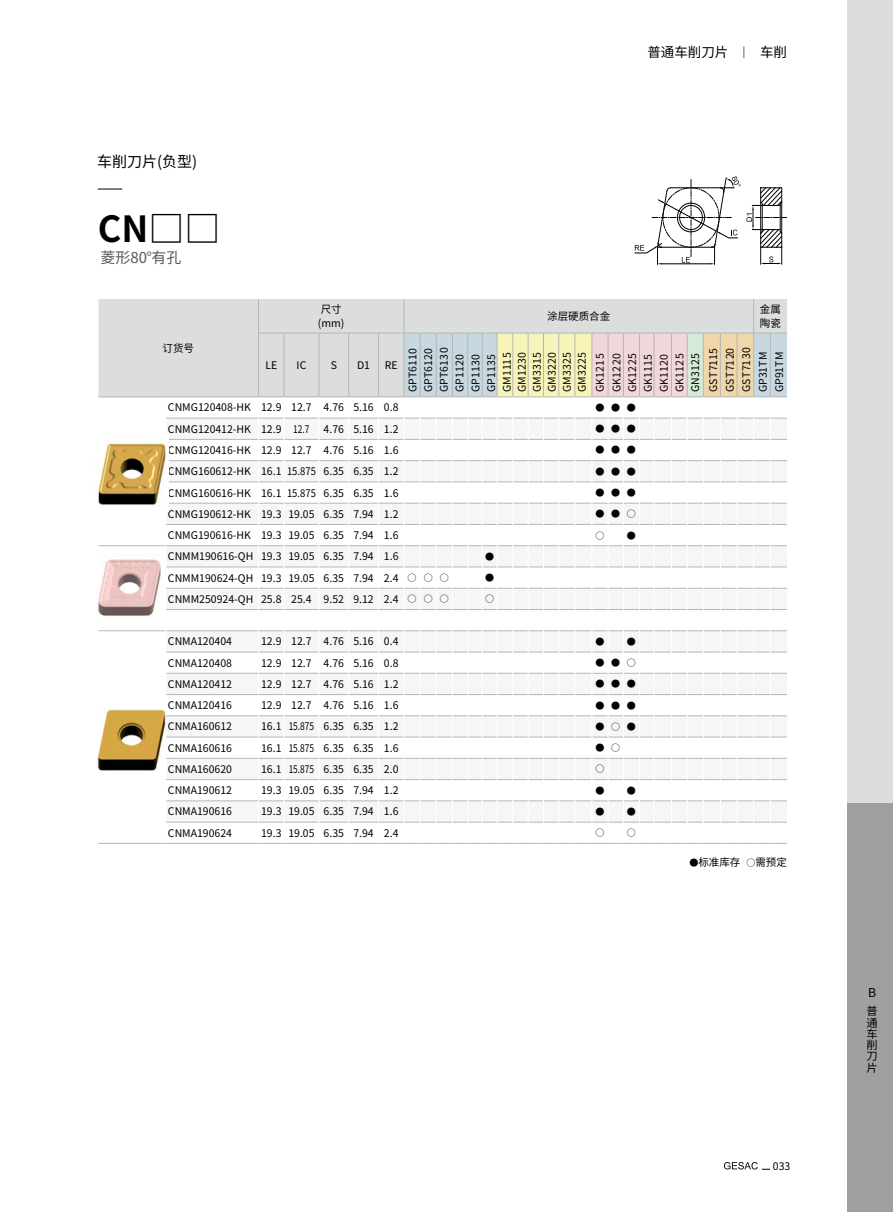
<style>
.page{position:relative;width:893px;height:1212px;background:#fff}
.page>*{position:absolute;margin:0;border:0;box-sizing:border-box;transform-origin:0 0}
.t1{font:700 36px "Source Han Sans CN";color:#000}
.t2{font:15px "Source Han Sans CN";color:#000}
.t3{font:15px "Source Han Sans CN";color:#595757}
.t4{font:13.5px "Source Han Sans CN";color:#000}
.t5{font:12.3px "Source Han Sans CN";color:#000}
.t6{font:11.25px/11.2px "Source Han Sans CN";color:#000;text-align:justify}
.t7{font:10.5px/15.5px "Source Han Sans CN";color:#000}
.t8{font:9px "Source Han Sans CN";color:#000}
.s1{font-weight:400}
.s2{font-size:9px}
</style>
<div class="page">
<div style="left:847px;top:0;width:46px;height:1212px;background:#dcdddd"></div>
<div style="left:847px;top:804px;width:46px;height:408px;background:#9fa0a0"></div>
<svg style="left:724px;top:1162px;width:46px;height:8px"></svg>
<svg style="left:743px;top:46px;width:1px;height:12px"></svg>
<div style="left:99px;top:299px;width:688px;height:98px;background:#dcdddd"></div>
<svg style="left:167px;top:438px;width:91px;height:384px;fill:#f6f6f6"></svg>
<hr style="left:258px;top:299px;width:1px;height:34px;background:#b5b6b6">
<hr style="left:404px;top:299px;width:1px;height:34px;background:#b5b6b6">
<hr style="left:98px;top:545px;width:68px;height:1px;background:#b5b6b6">
<hr style="left:166px;top:397px;width:93px;height:1px;background:#b5b6b6">
<hr style="left:166px;top:418px;width:92px;height:1px;background:#b5b6b6">
<hr style="left:166px;top:439px;width:92px;height:1px;background:#b5b6b6">
<hr style="left:166px;top:460px;width:92px;height:1px;background:#b5b6b6">
<hr style="left:166px;top:482px;width:92px;height:1px;background:#b5b6b6">
<hr style="left:166px;top:503px;width:92px;height:1px;background:#b5b6b6">
<hr style="left:166px;top:524px;width:92px;height:1px;background:#b5b6b6">
<hr style="left:166px;top:545px;width:92px;height:1px;background:#b5b6b6">
<hr style="left:166px;top:567px;width:92px;height:1px;background:#b5b6b6">
<hr style="left:166px;top:588px;width:92px;height:1px;background:#b5b6b6">
<hr style="left:166px;top:609px;width:92px;height:1px;background:#b5b6b6">
<hr style="left:166px;top:630px;width:92px;height:1px;background:#b5b6b6">
<hr style="left:166px;top:652px;width:92px;height:1px;background:#b5b6b6">
<hr style="left:166px;top:673px;width:92px;height:1px;background:#b5b6b6">
<hr style="left:166px;top:694px;width:92px;height:1px;background:#b5b6b6">
<hr style="left:166px;top:715px;width:92px;height:1px;background:#b5b6b6">
<hr style="left:166px;top:737px;width:92px;height:1px;background:#b5b6b6">
<hr style="left:166px;top:758px;width:92px;height:1px;background:#b5b6b6">
<hr style="left:166px;top:779px;width:92px;height:1px;background:#b5b6b6">
<hr style="left:166px;top:800px;width:92px;height:1px;background:#b5b6b6">
<hr style="left:166px;top:822px;width:92px;height:1px;background:#b5b6b6">
<hr style="left:166px;top:843px;width:93px;height:1px;background:#b5b6b6">
<svg style="left:258px;top:333px;width:529px;height:511px"></svg>
<hr style="left:753px;top:299px;width:1px;height:34px;background:#b5b6b6">
<hr style="left:420px;top:333px;width:1px;height:64px;background:#b5b6b6">
<hr style="left:436px;top:333px;width:1px;height:64px;background:#b5b6b6">
<hr style="left:452px;top:333px;width:1px;height:64px;background:#b5b6b6">
<hr style="left:467px;top:333px;width:1px;height:64px;background:#b5b6b6">
<hr style="left:482px;top:333px;width:1px;height:64px;background:#b5b6b6">
<hr style="left:497px;top:333px;width:1px;height:64px;background:#b5b6b6">
<hr style="left:513px;top:333px;width:1px;height:64px;background:#b5b6b6">
<hr style="left:528px;top:333px;width:1px;height:64px;background:#b5b6b6">
<hr style="left:543px;top:333px;width:1px;height:64px;background:#b5b6b6">
<hr style="left:558px;top:333px;width:1px;height:64px;background:#b5b6b6">
<hr style="left:575px;top:333px;width:1px;height:64px;background:#b5b6b6">
<hr style="left:592px;top:333px;width:1px;height:64px;background:#b5b6b6">
<hr style="left:608px;top:333px;width:1px;height:64px;background:#b5b6b6">
<hr style="left:623px;top:333px;width:1px;height:64px;background:#b5b6b6">
<hr style="left:639px;top:333px;width:1px;height:64px;background:#b5b6b6">
<hr style="left:654px;top:333px;width:1px;height:64px;background:#b5b6b6">
<hr style="left:671px;top:333px;width:1px;height:64px;background:#b5b6b6">
<hr style="left:687px;top:333px;width:1px;height:64px;background:#b5b6b6">
<hr style="left:703px;top:333px;width:1px;height:64px;background:#b5b6b6">
<hr style="left:720px;top:333px;width:1px;height:64px;background:#b5b6b6">
<hr style="left:737px;top:333px;width:1px;height:64px;background:#b5b6b6">
<hr style="left:753px;top:333px;width:1px;height:64px;background:#b5b6b6">
<hr style="left:770px;top:333px;width:1px;height:64px;background:#b5b6b6">
<hr style="left:98px;top:630px;width:68px;height:1px;background:#b5b6b6">
<hr style="left:98px;top:843px;width:68px;height:1px;background:#b5b6b6">
<svg style="left:166px;top:397px;width:1px;height:426px"></svg>
<hr style="left:98px;top:396px;width:68px;height:1px;background:#b5b6b6">
<svg style="left:635px;top:176px;width:152px;height:89px"></svg>
<svg style="left:98px;top:189px;width:24px;height:1px"></svg>
<img style="left:92px;top:435px;width:76px;height:76px">
<img style="left:98px;top:559px;width:63px;height:57px">
<img style="left:98px;top:709px;width:67px;height:61px">
<p class="t2" style="left:97px;top:153px;width:102px">车削刀片(负型)</p>
<p class="t1" style="left:98px;top:209px;width:124px">CN<span class="s1">□□</span></p>
<p class="t3" style="left:100px;top:249px;width:83px">菱形80°有孔</p>
<p class="t4" style="left:647px;top:44px;width:82px">普通车削刀片</p>
<p class="t4" style="left:760px;top:44px;width:28px">车削</p>
<p class="t7" style="left:318px;top:303px;width:28px;line-height:13.5px">尺寸(mm)</p>
<p class="t7" style="left:547px;top:309px;width:64px">涂层硬质合金</p>
<p class="t7" style="left:760px;top:303px;width:23px;line-height:13.5px">金属陶瓷</p>
<p class="t7" style="left:163px;top:341px;width:33px">订货号</p>
<p class="t7" style="left:405px;top:392px;width:46px;rotate:-90deg">GPT6110<br>GPT6120<br>GPT6130<br>GP1120<br>GP1130<br>GP1135<br>GM1115<br>GM1230<br>GM3315<br>GM3220<br>GM3325<br>GM3225</p>
<p class="t7" style="left:592px;top:392px;width:41px;line-height:15.9px;text-align:justify;rotate:-90deg">GK1215<br>GK1220<br>GK1225<br>GK1115<br>GK1120<br>GK1125<br>GN3125</p>
<p class="t7" style="left:705px;top:392px;width:46px;line-height:16.5px;rotate:-90deg">GST7115<br>GST7120<br>GST7130<br>GP31TM<br>GP91TM</p>
<p class="t7" style="left:265px;top:358px;width:13px">LE</p>
<p class="t7" style="left:297px;top:358px;width:11px">IC</p>
<p class="t7" style="left:331px;top:358px;width:8px">S</p>
<p class="t7" style="left:357px;top:358px;width:15px">D1</p>
<p class="t7" style="left:385px;top:358px;width:14px">RE</p>
<p class="t7" style="left:168px;top:400px;width:232px">CNMG120408-HK 12.9 12.7 4.76 5.16 0.8</p>
<p class="t8" style="left:595px;top:402px;width:42px">●●●</p>
<p class="t7" style="left:168px;top:421px;width:143px">CNMG120412-HK 12.9 12.7</p>
<p class="t7" style="left:324px;top:421px;width:76px">4.76 5.16 1.2</p>
<p class="t8" style="left:595px;top:424px;width:42px">●●●</p>
<p class="t7" style="left:168px;top:443px;width:232px">CNMG120416-HK 12.9 12.7 4.76 5.16 1.6</p>
<p class="t8" style="left:595px;top:445px;width:42px">●●●</p>
<p class="t7" style="left:168px;top:464px;width:232px">CNMG160612-HK 16.1 15.875 6.35 6.35 1.2</p>
<p class="t8" style="left:595px;top:466px;width:42px">●●●</p>
<p class="t7" style="left:168px;top:485px;width:232px">CNMG160616-HK 16.1 15.875 6.35 6.35 1.6</p>
<p class="t8" style="left:595px;top:488px;width:42px">●●●</p>
<p class="t7" style="left:168px;top:506px;width:232px">CNMG190612-HK 19.3 19.05 6.35 7.94 1.2</p>
<p class="t8" style="left:595px;top:509px;width:42px">●●○</p>
<p class="t7" style="left:168px;top:528px;width:232px">CNMG190616-HK 19.3 19.05 6.35 7.94 1.6</p>
<p class="t8" style="left:595px;top:530px;width:10px">○</p>
<p class="t8" style="left:627px;top:530px;width:10px">●</p>
<p class="t7" style="left:168px;top:549px;width:232px">CNMM190616-QH 19.3 19.05 6.35 7.94 1.6</p>
<p class="t8" style="left:485px;top:551px;width:10px">●</p>
<p class="t7" style="left:168px;top:570px;width:282px">CNMM190624-QH 19.3 19.05 6.35 7.94 2.4 <span class="s2">○ ○ ○</span></p>
<p class="t8" style="left:485px;top:573px;width:10px">●</p>
<p class="t7" style="left:168px;top:591px;width:282px">CNMM250924-QH 25.8 25.4 9.52 9.12 2.4 <span class="s2">○ ○ ○</span></p>
<p class="t8" style="left:485px;top:594px;width:10px">○</p>
<p class="t7" style="left:168px;top:634px;width:66px">CNMA120404</p>
<p class="t7" style="left:261px;top:634px;width:139px">12.9 12.7 4.76 5.16 0.4</p>
<p class="t8" style="left:595px;top:636px;width:10px">●</p>
<p class="t8" style="left:627px;top:636px;width:10px">●</p>
<p class="t7" style="left:168px;top:655px;width:66px">CNMA120408</p>
<p class="t7" style="left:261px;top:655px;width:139px">12.9 12.7 4.76 5.16 0.8</p>
<p class="t8" style="left:595px;top:658px;width:42px">●●○</p>
<p class="t7" style="left:168px;top:676px;width:66px">CNMA120412</p>
<p class="t7" style="left:261px;top:676px;width:139px">12.9 12.7 4.76 5.16 1.2</p>
<p class="t8" style="left:595px;top:679px;width:42px">●●●</p>
<p class="t7" style="left:168px;top:698px;width:66px">CNMA120416</p>
<p class="t7" style="left:261px;top:698px;width:139px">12.9 12.7 4.76 5.16 1.6</p>
<p class="t8" style="left:595px;top:700px;width:42px">●●●</p>
<p class="t7" style="left:168px;top:719px;width:66px">CNMA160612</p>
<p class="t7" style="left:261px;top:719px;width:139px">16.1 15.875 6.35 6.35 1.2</p>
<p class="t8" style="left:595px;top:721px;width:42px">●○●</p>
<p class="t7" style="left:168px;top:740px;width:66px">CNMA160616</p>
<p class="t7" style="left:261px;top:740px;width:139px">16.1 15.875 6.35 6.35 1.6</p>
<p class="t8" style="left:595px;top:743px;width:26px">● ○</p>
<p class="t7" style="left:168px;top:762px;width:66px">CNMA160620</p>
<p class="t7" style="left:261px;top:762px;width:139px">16.1 15.875 6.35 6.35 2.0</p>
<p class="t8" style="left:595px;top:764px;width:10px">○</p>
<p class="t7" style="left:168px;top:783px;width:66px">CNMA190612</p>
<p class="t7" style="left:261px;top:783px;width:139px">19.3 19.05 6.35 7.94 1.2</p>
<p class="t8" style="left:595px;top:785px;width:10px">●</p>
<p class="t8" style="left:627px;top:785px;width:10px">●</p>
<p class="t7" style="left:168px;top:804px;width:66px">CNMA190616</p>
<p class="t7" style="left:261px;top:804px;width:139px">19.3 19.05 6.35 7.94 1.6</p>
<p class="t8" style="left:595px;top:806px;width:10px">●</p>
<p class="t8" style="left:627px;top:806px;width:10px">●</p>
<p class="t7" style="left:168px;top:825px;width:66px">CNMA190624</p>
<p class="t7" style="left:261px;top:825px;width:139px">19.3 19.05 6.35 7.94 2.4</p>
<p class="t8" style="left:595px;top:828px;width:10px">○</p>
<p class="t8" style="left:627px;top:828px;width:10px">○</p>
<p class="t7" style="left:689px;top:855px;width:99px"><span class="s2">●</span>标准库存 <span class="s2">○</span>需预定</p>
<p class="t7" style="left:773px;top:1158px;width:19px">033</p>
<p class="t5" style="left:868px;top:985px;width:10px">B</p>
<p class="t6" style="left:867px;top:1006px;width:12px">普通车削刀片</p>
</div>
